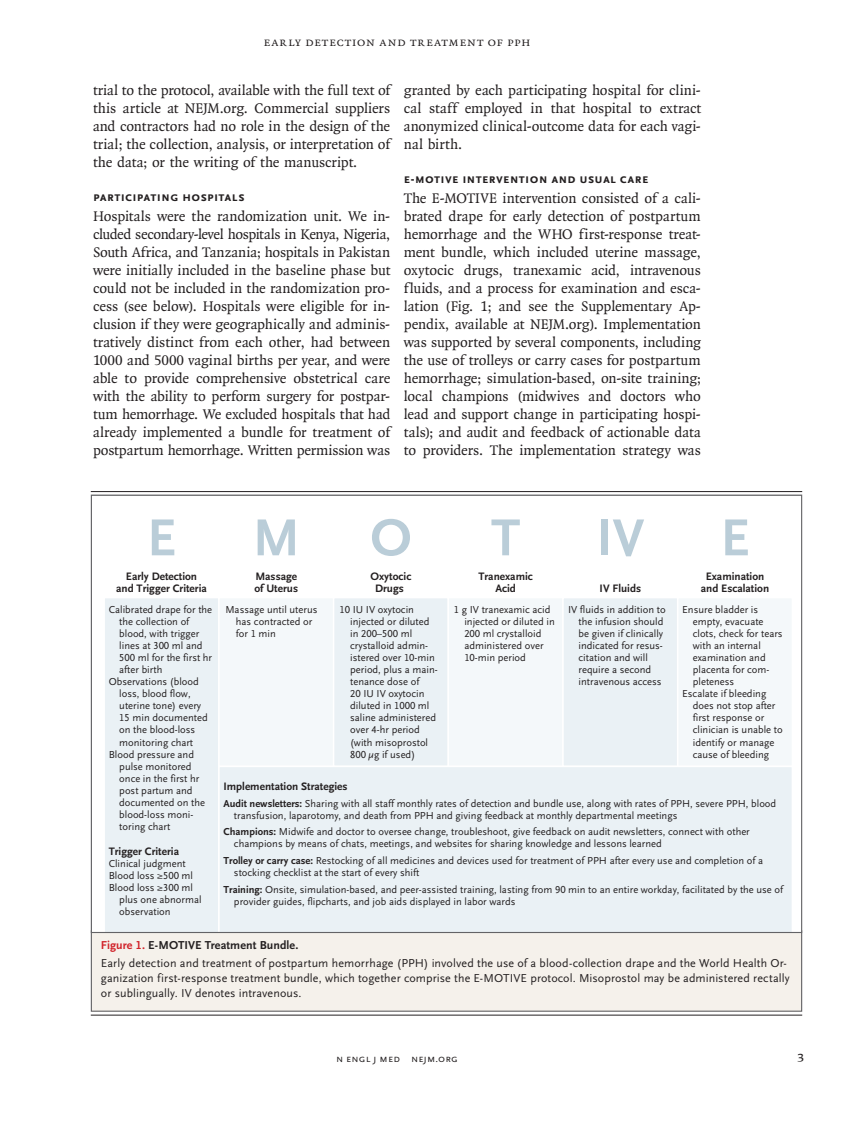
<style>
.page{position:relative;width:851px;height:1134px;background:#fff}
.page>*{position:absolute;margin:0;border:0;box-sizing:border-box;transform-origin:0 0}
.t1{font:700 54.3px "OTNEJM Scala Sans LF";color:#bacdd8}
.t2{font:15px/18px "OTNEJM Quadraat";letter-spacing:-.01em;color:#231f20;text-align:justify}
.t3{font:14.25px "OTNEJM Quadraat Cap";color:#231f20}
.t4{font:700 13.5px "OTNEJM Scala Sans Small LF Cap";letter-spacing:.02em;color:#231f20}
.t5{font:12.75px "OTNEJM Quadraat Small Cap";letter-spacing:.055em;color:#231f20}
.t6{font:12px/18px "OTNEJM Scala Sans LF";letter-spacing:.01em;color:#231f20}
.t7{font:700 11.25px/12.8px "OTNEJM Scala Sans LF";color:#231f20;text-align:center}
.t8{font:10.8px "OTNEJM Scala Sans LF Cap";letter-spacing:.01em;color:#231f20}
.t9{font:10.5px/12px "OTNEJM Scala Sans LF";color:#231f20}
.s1{font-weight:700}
.s2{font-weight:700;color:#d1232a}
</style>
<div class="page">
<hr style="left:91px;top:1015px;width:711px;height:1px;background:#231f20">
<hr style="left:91px;top:491px;width:711px;height:1px;background:#231f20">
<div style="left:91px;top:931px;width:710px;height:80px;background:#f5f1eb"></div>
<div style="left:91px;top:930px;width:711px;height:82px;border:1px solid #636366"></div>
<div style="left:103px;top:598px;width:115px;height:333px;background:#eaf1f5"></div>
<div style="left:219px;top:598px;width:114px;height:168px;background:#f4f8fa"></div>
<div style="left:333px;top:598px;width:115px;height:168px;background:#eaf1f5"></div>
<div style="left:333px;top:597px;width:116px;height:170px;border:2px solid #fff"></div>
<div style="left:448px;top:598px;width:115px;height:168px;background:#f4f8fa"></div>
<div style="left:447px;top:597px;width:116px;height:170px;border:2px solid #fff"></div>
<div style="left:563px;top:598px;width:114px;height:168px;background:#eaf1f5"></div>
<div style="left:562px;top:597px;width:116px;height:170px;border:2px solid #fff"></div>
<div style="left:677px;top:598px;width:115px;height:168px;background:#f4f8fa"></div>
<div style="left:677px;top:597px;width:116px;height:170px;border:2px solid #fff"></div>
<div style="left:218px;top:766px;width:575px;height:165px;background:#eaf1f5"></div>
<p class="t5" style="left:263px;top:35px;width:268px">Early Detection and Treatment of PPH</p>
<p class="t2" style="left:93px;top:81px;width:299px">trial to the protocol, available with the full text of this article at NEJM.org. Commercial suppliers and contractors had no role in the design of the trial; the collection, analysis, or interpretation of the data; or the writing of the manuscript.</p>
<p class="t4" style="left:93px;top:189px;width:153px">Participating Hospitals</p>
<p class="t2" style="left:93px;top:207px;width:299px">Hospitals were the randomization unit. We in&shy;cluded secondary-level hospitals in Kenya, Nigeria, South Africa, and Tanzania; hospitals in Pakistan were initially included in the baseline phase but could not be included in the randomization pro&shy;cess (see below). Hospitals were eligible for in&shy;clusion if they were geographically and adminis&shy;tratively distinct from each other, had between 1000 and 5000 vaginal births per year, and were able to provide comprehensive obstetrical care with the ability to perform surgery for postpar&shy;tum hemorrhage. We excluded hospitals that had already implemented a bundle for treatment of postpartum hemorrhage. Written permission was</p>
<h2 class="t2" style="left:403px;top:81px;width:299px">granted by each participating hospital for clini&shy;cal staff employed in that hospital to extract anonymized clinical-outcome data for each vagi&shy;nal birth.</h2>
<p class="t4" style="left:404px;top:171px;width:246px">E-MOTIVE Intervention and Usual Care</p>
<p class="t2" style="left:404px;top:189px;width:299px">The E-MOTIVE intervention consisted of a cali&shy;brated drape for early detection of postpartum hemorrhage and the WHO first-response treat&shy;ment bundle, which included uterine massage, oxytocic drugs, tranexamic acid, intravenous fluids, and a process for examination and esca&shy;lation (Fig. 1; and see the Supplementary Ap&shy;pendix, available at NEJM.org). Implementation was supported by several components, including the use of trolleys or carry cases for postpartum hemorrhage; simulation-based, on-site training; local champions (midwives and doctors who lead and support change in participating hospi&shy;tals); and audit and feedback of actionable data to providers. The implementation strategy was</p>
<h1 class="t1" style="left:147px;top:508px;width:31px">E</h1>
<h1 class="t1" style="left:252px;top:508px;width:49px">M</h1>
<h1 class="t1" style="left:370px;top:508px;width:43px">O</h1>
<h1 class="t1" style="left:491px;top:508px;width:31px">T</h1>
<h1 class="t1" style="left:596px;top:508px;width:49px">IV</h1>
<h1 class="t1" style="left:720px;top:508px;width:31px">E</h1>
<p class="t7" style="left:116px;top:570px;width:92px">Early Detection and Trigger Criteria</p>
<p class="t7" style="left:254px;top:570px;width:45px;text-align:left">Massage of Uterus</p>
<p class="t7" style="left:370px;top:570px;width:42px">Oxytocic<br>Drugs</p>
<p class="t7" style="left:478px;top:570px;width:56px">Tranexamic<br>Acid</p>
<p class="t7" style="left:700px;top:570px;width:70px">Examination and Escalation</p>
<p class="t7" style="left:599px;top:583px;width:43px">IV Fluids</p>
<p class="t9" style="left:109px;top:604px;width:105px">Calibrated drape for the</p>
<p class="t9" style="left:119px;top:616px;width:71px">the collection of</p>
<p class="t9" style="left:119px;top:628px;width:82px">blood, with trigger</p>
<p class="t9" style="left:119px;top:640px;width:85px">lines at 300 ml and</p>
<p class="t9" style="left:119px;top:652px;width:94px">500 ml for the first hr</p>
<p class="t9" style="left:119px;top:664px;width:45px">after birth</p>
<p class="t9" style="left:109px;top:676px;width:92px">Observations (blood</p>
<p class="t9" style="left:119px;top:688px;width:73px">loss, blood flow,</p>
<p class="t9" style="left:119px;top:700px;width:83px">uterine tone) every</p>
<p class="t9" style="left:119px;top:712px;width:90px">15 min documented</p>
<p class="t9" style="left:119px;top:724px;width:78px">on the blood-loss</p>
<p class="t9" style="left:119px;top:736px;width:75px">monitoring chart</p>
<p class="t9" style="left:109px;top:748px;width:87px">Blood pressure and</p>
<p class="t9" style="left:119px;top:760px;width:74px">pulse monitored</p>
<p class="t9" style="left:119px;top:773px;width:82px">once in the first hr</p>
<p class="t9" style="left:119px;top:785px;width:75px">post partum and</p>
<p class="t9" style="left:119px;top:797px;width:87px">documented on the</p>
<p class="t9" style="left:119px;top:809px;width:75px">blood-loss moni-</p>
<p class="t9" style="left:119px;top:821px;width:52px">toring chart</p>
<p class="t7" style="left:109px;top:845px;width:72px">Trigger Criteria</p>
<p class="t9" style="left:109px;top:858px;width:78px">Clinical judgment</p>
<p class="t9" style="left:109px;top:870px;width:86px">Blood loss ≥500 ml</p>
<p class="t9" style="left:109px;top:882px;width:86px">Blood loss ≥300 ml</p>
<p class="t9" style="left:119px;top:894px;width:84px">plus one abnormal</p>
<p class="t9" style="left:119px;top:906px;width:53px">observation</p>
<p class="t9" style="left:236px;top:604px;width:83px;text-indent:-11px">Massage until uterus has contracted or for 1 min</p>
<p class="t9" style="left:350px;top:604px;width:89px;text-indent:-11px">10 IU IV oxytocin injected or diluted in 200–500 ml crystalloid admin&shy;istered over 10-min period, plus a main&shy;tenance dose of<br>20 IU IV oxytocin diluted in 1000 ml saline administered over 4-hr period (with misoprostol<br>800 µg if used)</p>
<p class="t9" style="left:464px;top:604px;width:92px;text-indent:-11px">1 g IV tranexamic acid injected or diluted in<br>200 ml crystalloid administered over<br>10-min period</p>
<p class="t9" style="left:578px;top:604px;width:89px;text-indent:-11px">IV fluids in addition to the infusion should be given if clinically indicated for resus&shy;citation and will require a second intravenous access</p>
<p class="t9" style="left:682px;top:604px;width:77px">Ensure bladder is</p>
<p class="t9" style="left:692px;top:616px;width:72px">empty, evacuate</p>
<p class="t9" style="left:692px;top:628px;width:91px">clots, check for tears</p>
<p class="t9" style="left:692px;top:640px;width:70px">with an internal</p>
<p class="t9" style="left:692px;top:652px;width:74px">examination and</p>
<p class="t9" style="left:692px;top:664px;width:78px">placenta for com-</p>
<p class="t9" style="left:692px;top:676px;width:43px">pleteness</p>
<p class="t9" style="left:682px;top:688px;width:86px">Escalate if bleeding</p>
<p class="t9" style="left:692px;top:700px;width:84px">does not stop after</p>
<p class="t9" style="left:692px;top:712px;width:73px">first response or</p>
<p class="t9" style="left:692px;top:724px;width:91px">clinician is unable to</p>
<p class="t9" style="left:692px;top:736px;width:83px">identify or manage</p>
<p class="t9" style="left:692px;top:748px;width:78px">cause of bleeding</p>
<p class="t7" style="left:223px;top:780px;width:126px">Implementation Strategies</p>
<p class="t9" style="left:234px;top:798px;width:543px;text-indent:-11px"><span class="s1">Audit newsletters:</span> Sharing with all staff monthly rates of detection and bundle use, along with rates of PPH, severe PPH, blood transfusion, laparotomy, and death from PPH and giving feedback at monthly departmental meetings</p>
<p class="t9" style="left:234px;top:826px;width:517px;text-indent:-11px"><span class="s1">Champions:</span> Midwife and doctor to oversee change, troubleshoot, give feedback on audit newsletters, connect with other champions by means of chats, meetings, and websites for sharing knowledge and lessons learned</p>
<p class="t9" style="left:234px;top:855px;width:530px;text-indent:-11px"><span class="s1">Trolley or carry case:</span> Restocking of all medicines and devices used for treatment of PPH after every use and completion of a stocking checklist at the start of every shift</p>
<p class="t9" style="left:234px;top:883px;width:550px;text-indent:-11px"><span class="s1">Training:</span> Onsite, simulation-based, and peer-assisted training, lasting from 90 min to an entire workday, facilitated by the use of provider guides, flipcharts, and job aids displayed in labor wards</p>
<p class="t6" style="left:101px;top:936px;width:687px"><span class="s2">Figure 1.</span> <span class="s1">E-MOTIVE Treatment Bundle.<br></span>Early detection and treatment of postpartum hemorrhage (PPH) involved the use of a blood-collection drape and the World Health Or‑</p>
<p class="t6" style="left:101px;top:971px;width:690px;line-height:15px">ganization first-response treatment bundle, which together comprise the E-MOTIVE protocol. Misoprostol may be administered rectally or sublingually. IV denotes intravenous.</p>
<p class="t8" style="left:336px;top:1053px;width:123px">n engl j med nejm.org</p>
<h3 class="t3" style="left:797px;top:1048px;width:9px">3</h3>
</div>
